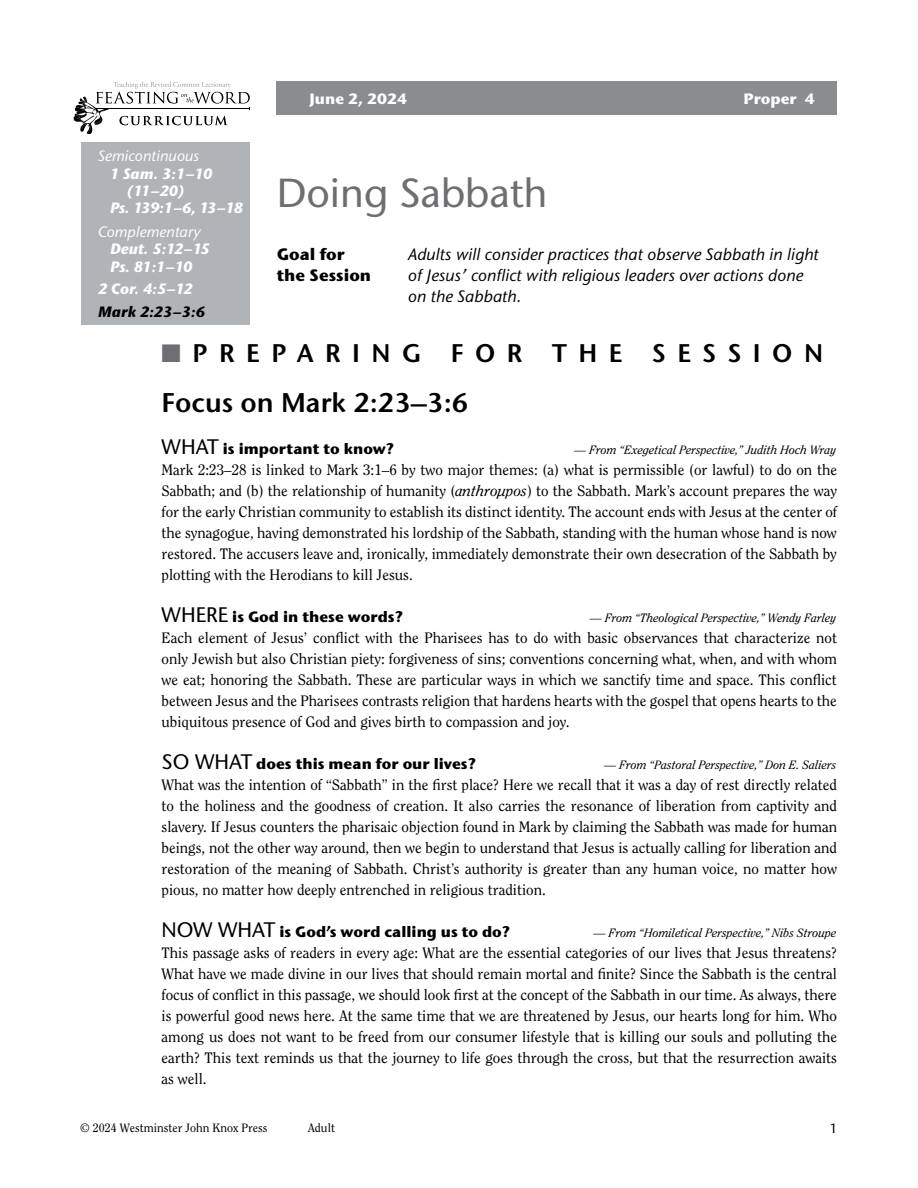
<style>
.page{position:relative;width:918px;height:1188px;background:#fff}
.page>*{position:absolute;margin:0;border:0;box-sizing:border-box;transform-origin:0 0}
.t1{font:500 40.5px "Stone Sans ITC Std";color:#6d6e71}
.t2{font:600 27px "Stone Sans ITC Std";color:#000}
.t3{font:600 25.5px "Stone Sans ITC Std";letter-spacing:.45em;color:#000}
.t4{font:italic 500 16.5px/21px "Stone Sans ITC Std";color:#000}
.t5{font:700 16.5px/21px "Stone Sans ITC Std";color:#000}
.t6{font:15px/21px "Clearface Std";color:#000;text-align:justify}
.t7{font:700 15px "Stone Sans ITC Std";color:#000}
.t8{font:italic 700 15px "Stone Sans ITC Std";letter-spacing:-.01em;color:#fff}
.t9{font:italic 500 15px "Stone Sans ITC Std";color:#fff}
.t10{font:italic 700 15px/17.2px "Stone Sans ITC Std";letter-spacing:-.03em;color:#fff}
.t11{font:700 15px "Stone Sans ITC Std";color:#fff}
.t12{font:italic 700 15px "Stone Sans ITC Std";color:#000}
.t13{font:500 13.5px "Stone Sans ITC Std";color:#000}
.t14{font:italic 12px "Clearface Std";color:#000}
.t15{font:12px "Clearface Std";color:#000}
.s1{color:#6d6e71}
.s2{font-weight:500;font-size:21px}
.s3{font-style:italic}
</style>
<div class="page">
<div style="left:277px;top:82px;width:560px;height:33px;background:#8a8c8e"></div>
<svg style="left:74px;top:82px;width:176px;height:52px"></svg>
<div style="left:81px;top:143px;width:169px;height:182px;background:#b1b4b6"></div>
<p class="t9" style="left:98px;top:147px;width:103px">Semicontinuous</p>
<p class="t8" style="left:110px;top:164px;width:104px">1 Sam. 3:1–10</p>
<p class="t8" style="left:127px;top:182px;width:60px">(11–20)</p>
<p class="t8" style="left:110px;top:199px;width:135px">Ps. 139:1–6, 13–18</p>
<p class="t9" style="left:98px;top:223px;width:104px">Complementary</p>
<p class="t10" style="left:110px;top:241px;width:101px">Deut. 5:12–15<br>Ps. 81:1–10</p>
<p class="t8" style="left:98px;top:280px;width:96px">2 Cor. 4:5–12</p>
<p class="t12" style="left:98px;top:302px;width:108px">Mark 2:23–3:6</p>
<p class="t11" style="left:309px;top:89px;width:99px">June 2, 2024</p>
<p class="t11" style="left:743px;top:89px;width:73px">Proper 4</p>
<h1 class="t1" style="left:277px;top:168px;width:272px">Doing Sabbath</h1>
<p class="t5" style="left:277px;top:243px;width:96px">Goal for the Session</p>
<p class="t4" style="left:408px;top:243px;width:412px">Adults will consider practices that observe Sabbath in light of Jesus’ conflict with religious leaders over actions done on the Sabbath.</p>
<h3 class="t3" style="left:162px;top:338px;width:663px"><span class="s1">■</span>PREPARING FOR THE SESSION</h3>
<h2 class="t2" style="left:162px;top:386px;width:308px">Focus on Mark 2:23–3:6</h2>
<p class="t7" style="left:162px;top:439px;width:234px"><span class="s2">WHAT</span> is important to know?</p>
<p class="t14" style="left:575px;top:443px;width:264px">— From “Exegetical Perspective,” Judith Hoch Wray</p>
<p class="t6" style="left:162px;top:459px;width:677px">Mark 2:23–28 is linked to Mark 3:1–6 by two major themes: (a) what is permissible (or lawful) to do on the Sabbath; and (b) the relationship of humanity (<span class="s3">anthroμpos</span>) to the Sabbath. Mark’s account prepares the way for the early Christian community to establish its distinct identity. The account ends with Jesus at the center of the synagogue, having demonstrated his lordship of the Sabbath, standing with the human whose hand is now restored. The accusers leave and, ironically, immediately demonstrate their own desecration of the Sabbath by plotting with the Herodians to kill Jesus.</p>
<p class="t7" style="left:162px;top:607px;width:243px"><span class="s2">WHERE</span> is God in these words?</p>
<p class="t14" style="left:590px;top:611px;width:248px">— From “Theological Perspective,” Wendy Farley</p>
<p class="t6" style="left:162px;top:627px;width:677px">Each element of Jesus’ conflict with the Pharisees has to do with basic observances that characterize not only Jewish but also Christian piety: forgiveness of sins; conventions concerning what, when, and with whom we eat; honoring the Sabbath. These are particular ways in which we sanctify time and space. This conflict between Jesus and the Pharisees contrasts religion that hardens hearts with the gospel that opens hearts to the ubiquitous presence of God and gives birth to compassion and joy.</p>
<p class="t7" style="left:162px;top:754px;width:316px"><span class="s2">SO WHAT</span> does this mean for our lives?</p>
<p class="t14" style="left:605px;top:758px;width:234px">— From “Pastoral Perspective,” Don E. Saliers</p>
<p class="t6" style="left:162px;top:774px;width:677px">What was the intention of “Sabbath” in the first place? Here we recall that it was a day of rest directly related to the holiness and the goodness of creation. It also carries the resonance of liberation from captivity and slavery. If Jesus counters the pharisaic objection found in Mark by claiming the Sabbath was made for human beings, not the other way around, then we begin to understand that Jesus is actually calling for liberation and restoration of the meaning of Sabbath. Christ’s authority is greater than any human voice, no matter how pious, no matter how deeply entrenched in religious tradition.</p>
<p class="t7" style="left:162px;top:922px;width:350px"><span class="s2">NOW WHAT</span> is God’s word calling us to do?</p>
<p class="t14" style="left:594px;top:926px;width:244px">— From “Homiletical Perspective,” Nibs Stroupe</p>
<p class="t6" style="left:162px;top:942px;width:677px">This passage asks of readers in every age: What are the essential categories of our lives that Jesus threatens?<br>What have we made divine in our lives that should remain mortal and finite? Since the Sabbath is the central focus of conflict in this passage, we should look first at the concept of the Sabbath in our time. As always, there is powerful good news here. At the same time that we are threatened by Jesus, our hearts long for him. Who among us does not want to be freed from our consumer lifestyle that is killing our souls and polluting the earth? This text reminds us that the journey to life goes through the cross, but that the resurrection awaits as well.</p>
<p class="t15" style="left:80px;top:1121px;width:189px">© 2024 Westminster John Knox Press</p>
<p class="t15" style="left:308px;top:1121px;width:28px">Adult</p>
<p class="t13" style="left:830px;top:1120px;width:9px">1</p>
</div>
